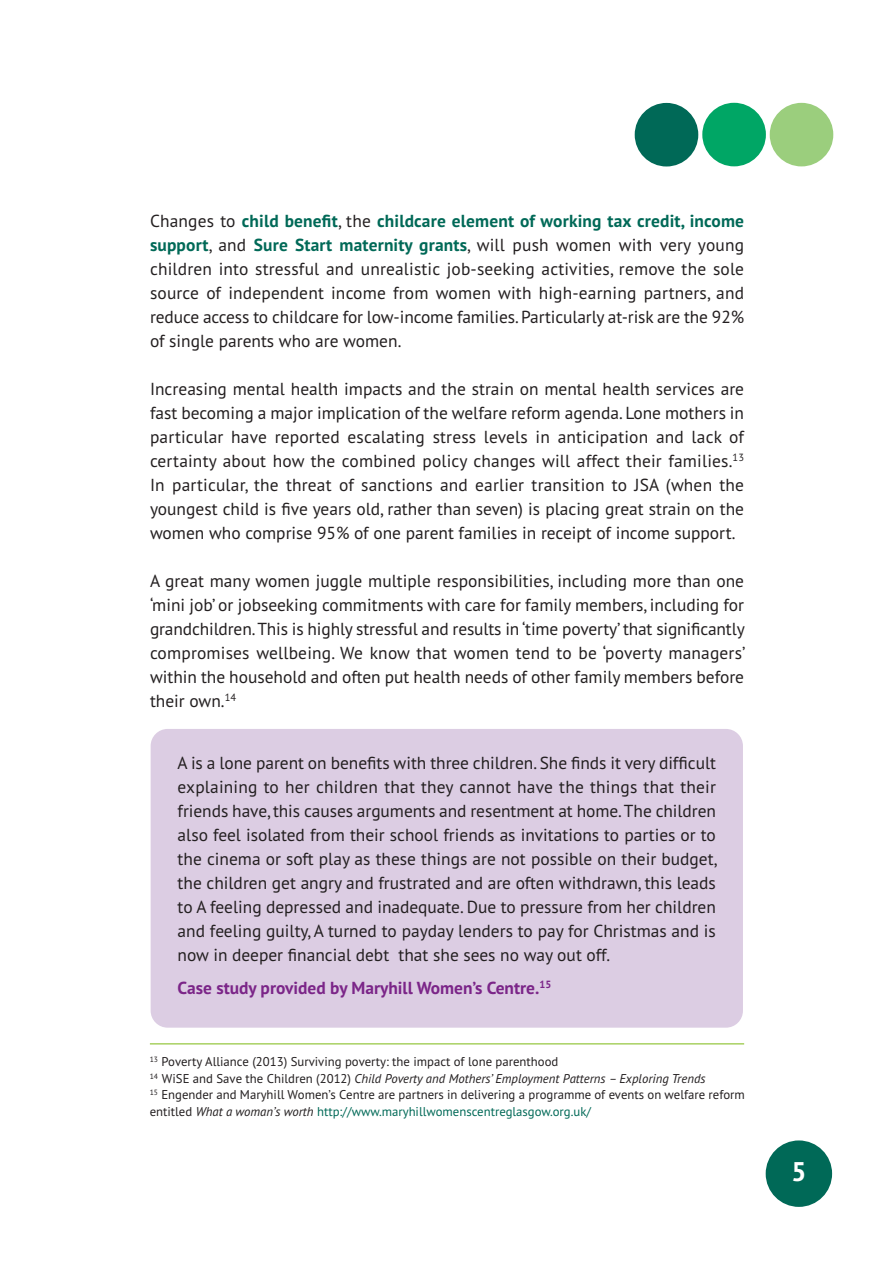
<style>
.page{position:relative;width:893px;height:1263px;background:#fff}
.page>*{position:absolute;margin:0;border:0;box-sizing:border-box;transform-origin:0 0}
.t1{font:700 condensed 27px "PT Sans";color:#fff;scale:1.15 1}
.t2{font:17.4px/24px "PT Sans";color:#231f20;text-align:justify}
.t3{font:700 17.4px "PT Sans";color:#7b2588}
.t4{font:12.75px/16.5px "PT Sans";color:#231f20}
.s1{font-weight:700;color:#006957}
.s2{font-style:italic}
.s3{color:#006957}
</style>
<div class="page">
<div style="left:766px;top:1140px;width:66px;height:67px;background:#006957;border-radius:50%"></div>
<div style="left:635px;top:103px;width:63px;height:63px;background:#006957;border-radius:50%"></div>
<div style="left:770px;top:103px;width:63px;height:63px;background:#9bce7d;border-radius:50%"></div>
<div style="left:702px;top:103px;width:64px;height:63px;background:#00a665;border-radius:50%"></div>
<div style="left:151px;top:729px;width:592px;height:299px;background:#dccde3;border-radius:17px"></div>
<hr style="left:150px;top:1043px;width:594px;height:1px;background:#a8d161">
<p class="t2" style="left:150px;top:208px;width:596px">Changes to <span class="s1">child benefit</span>, the <span class="s1">childcare element of working tax credit, income support</span>, and <span class="s1">Sure Start maternity grants</span>, will push women with very young children into stressful and unrealistic job-seeking activities, remove the sole source of independent income from women with high-earning partners, and reduce access to childcare for low-income families. Particularly at-risk are the 92% of single parents who are women.</p>
<p class="t2" style="left:150px;top:376px;width:596px">Increasing mental health impacts and the strain on mental health services are fast becoming a major implication of the welfare reform agenda. Lone mothers in particular have reported escalating stress levels in anticipation and lack of certainty about how the combined policy changes will affect their families.<sup>13<br></sup>In particular, the threat of sanctions and earlier transition to JSA (when the youngest child is five years old, rather than seven) is placing great strain on the women who comprise 95% of one parent families in receipt of income support.</p>
<p class="t2" style="left:150px;top:568px;width:597px">A great many women juggle multiple responsibilities, including more than one ‘mini job’ or jobseeking commitments with care for family members, including for grandchildren.This is highly stressful and results in ‘time poverty’that significantly compromises wellbeing. We know that women tend to be ‘poverty managers’ within the household and often put health needs of other family members before their own.<sup>14</sup></p>
<p class="t2" style="left:178px;top:750px;width:541px">A is a lone parent on benefits with three children. She finds it very difficult explaining to her children that they cannot have the things that their friends have,this causes arguments and resentment at home.The children also feel isolated from their school friends as invitations to parties or to the cinema or soft play as these things are not possible on their budget, the children get angry and frustrated and are often withdrawn, this leads to A feeling depressed and inadequate. Due to pressure from her children and feeling guilty, A turned to payday lenders to pay for Christmas and is now in deeper financial debt that she sees no way out off.</p>
<p class="t3" style="left:178px;top:976px;width:375px">Case study provided by Maryhill Women’s Centre.<sup>15</sup></p>
<p class="t4" style="left:150px;top:1053px;width:597px"><sup>13</sup> Poverty Alliance (2013) Surviving poverty: the impact of lone parenthood<br><sup>14</sup> WiSE and Save the Children (2012) <span class="s2">Child Poverty and Mothers’ Employment Patterns – Exploring Trends<br></span><sup>15</sup> Engender and Maryhill Women’s Centre are partners in delivering a programme of events on welfare reform entitled <span class="s2">What a woman’s worth</span> <span class="s3">http://www.maryhillwomenscentreglasgow.org.uk/</span></p>
<h1 class="t1" style="left:791px;top:1154px;width:14px">5</h1>
</div>
